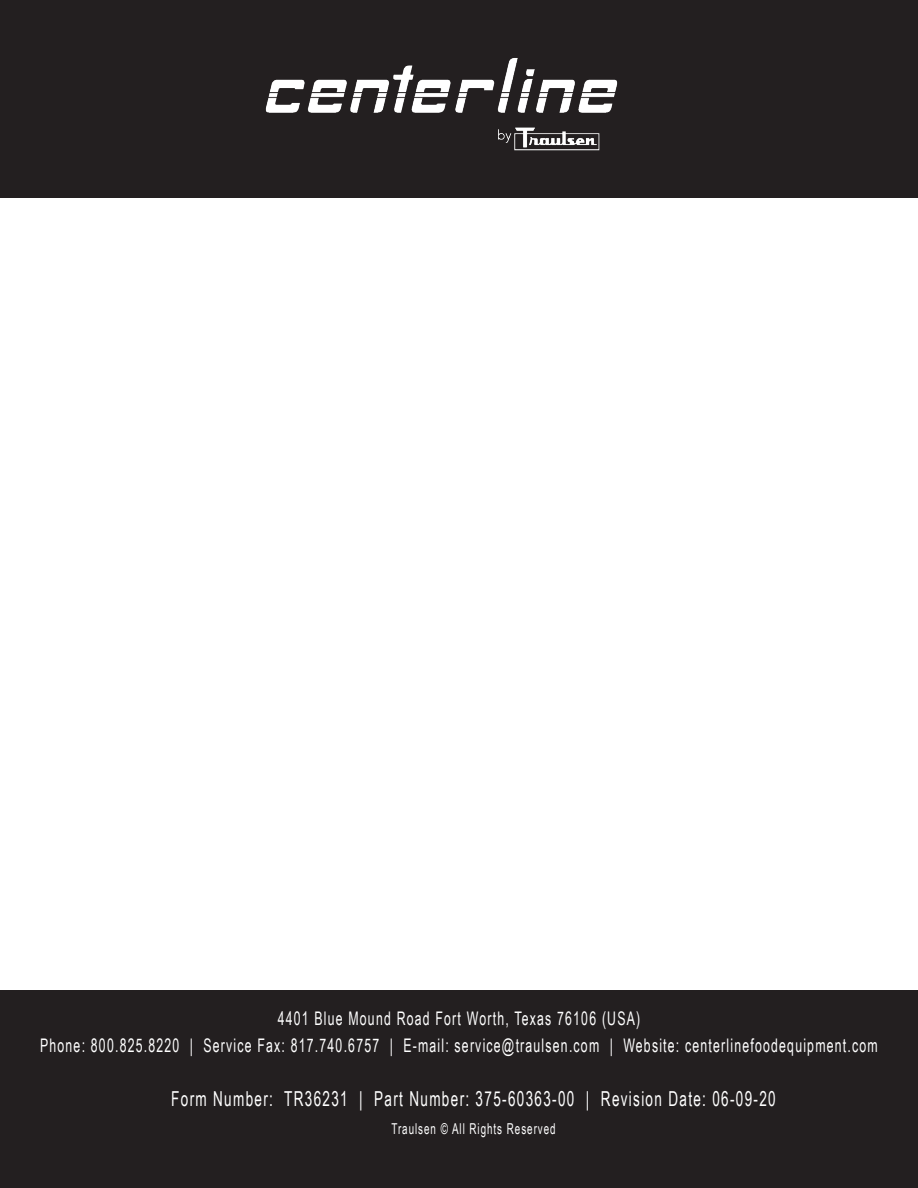
<style>
.page{position:relative;width:918px;height:1188px;background:#fff}
.page>*{position:absolute;margin:0;border:0;box-sizing:border-box;transform-origin:0 0}
.t1{font:20.7px "Arial Narrow";letter-spacing:.08em;color:#fff;scale:.8 1}
.t2{font:18.75px "Arial Narrow";letter-spacing:.08em;color:#fff;scale:.8 1}
.t3{font:15px "Arial Narrow";letter-spacing:.08em;color:#fff;scale:.8 1}
</style>
<div class="page">
<div style="left:0;top:0;width:918px;height:198px;background:#231f20"></div>
<div style="left:0;top:990px;width:918px;height:198px;background:#231f20"></div>
<img style="left:265px;top:58px;width:353px;height:93px">
<p class="t2" style="left:278px;top:1005px;width:455px">4401 Blue Mound Road Fort Worth, Texas 76106 (USA)</p>
<p class="t2" style="left:40px;top:1032px;width:1049px">Phone: 800.825.8220 | Service Fax: 817.740.6757 | E-mail: service@traulsen.com | Website: centerlinefoodequipment.com</p>
<p class="t1" style="left:171px;top:1083px;width:757px">Form Number: TR36231 | Part Number: 375-60363-00 | Revision Date: 06-09-20</p>
<p class="t3" style="left:391px;top:1118px;width:207px">Traulsen © All Rights Reserved</p>
</div>
